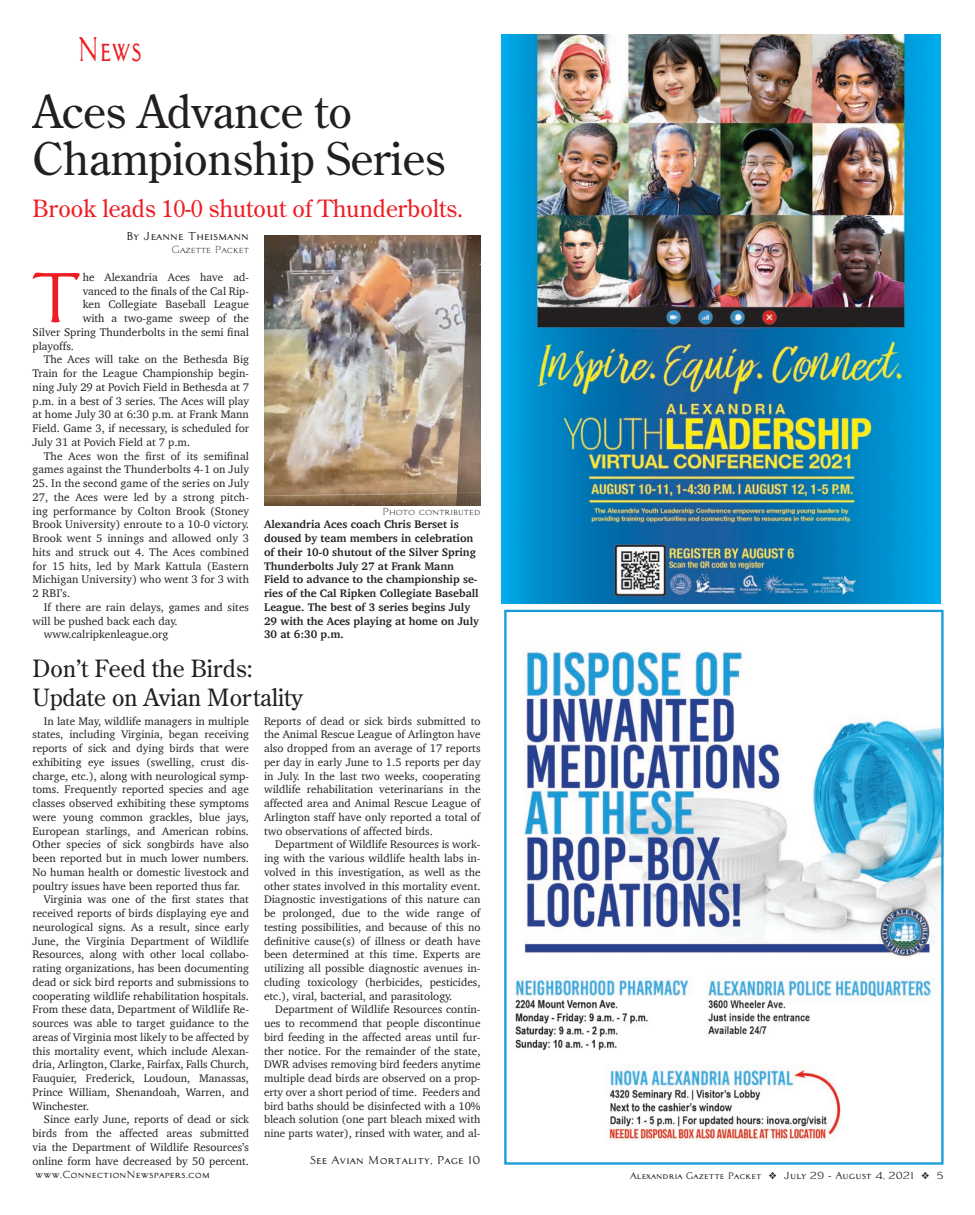
<style>
.page{position:relative;width:975px;height:1215px;background:#fff}
.page>*{position:absolute;margin:0;border:0;box-sizing:border-box;transform-origin:0 0}
.t1{font:69px "Architect Bold V";color:#ee1d23}
.t2{font:45px/47.5px "Century Old Style";color:#231f20}
.t3{font:33.75px "Architect Bold V";color:#ee1d23;scale:.7 1}
.t4{font:23.75px/28.8px "Century Old Style";color:#231f20}
.t5{font:23.75px "Century Old Style";color:#ee1d23}
.t6{font:11.25px/13.8px "Charter";color:#231f20;text-align:justify}
.t7{font:700 11.25px/13.8px "Charter";color:#231f20}
.t8{font:11.25px "Architect Bold V";color:#231f20}
.t9{font:10px "Architect Roman V";color:#231f20}
.t10{font:10px "Architect Bold V";color:#231f20}
.t11{font:9.25px "Architect Bold V";color:#231f20}
.s1{font-size:10px}
</style>
<div class="page">
<img style="left:523px;top:649px;width:418px;height:308px">
<img style="left:609px;top:1066px;width:232px;height:75px">
<img style="left:515px;top:977px;width:174px;height:73px">
<img style="left:707px;top:975px;width:228px;height:60px">
<div style="left:504px;top:610px;width:440px;height:555px;border:2px solid #199cd7"></div>
<img style="left:502px;top:35px;width:439px;height:568px">
<img style="left:264px;top:236px;width:217px;height:270px">
<h3 class="t3" style="left:78px;top:30px;width:94px">News</h3>
<h2 class="t2" style="left:32px;top:86px;width:414px">Aces Advance to<br>Championship Series</h2>
<h3 class="t5" style="left:32px;top:193px;width:432px">Brook leads 10-0 shutout of Thunderbolts.</h3>
<p class="t8" style="left:126px;top:229px;width:124px">By Jeanne Theismann</p>
<p class="t9" style="left:172px;top:244px;width:79px">Gazette Packet</p>
<h1 class="t1" style="left:29px;top:259px;width:55px">T</h1>
<p class="t6" style="left:83px;top:270px;width:168px">he Alexandria Aces have ad-</p>
<p class="t6" style="left:83px;top:284px;width:168px">vanced to the finals of the Cal Rip-</p>
<p class="t6" style="left:83px;top:298px;width:168px">ken Collegiate Baseball League</p>
<p class="t6" style="left:83px;top:311px;width:168px">with a two-game sweep of the</p>
<p class="t6" style="left:32px;top:325px;width:218px">Silver Spring Thunderbolts in the semi final</p>
<p class="t6" style="left:32px;top:339px;width:43px">playoffs.</p>
<p class="t6" style="left:44px;top:353px;width:207px">The Aces will take on the Bethesda Big</p>
<p class="t6" style="left:32px;top:366px;width:218px">Train for the League Championship begin-</p>
<p class="t6" style="left:32px;top:380px;width:218px">ning July 29 at Povich Field in Bethesda at 7</p>
<p class="t6" style="left:32px;top:394px;width:218px">p.m. in a best of 3 series. The Aces will play</p>
<p class="t6" style="left:32px;top:408px;width:218px">at home July 30 at 6:30 p.m. at Frank Mann</p>
<p class="t6" style="left:32px;top:421px;width:218px">Field. Game 3, if necessary, is scheduled for</p>
<p class="t6" style="left:32px;top:435px;width:159px">July 31 at Povich Field at 7 p.m.</p>
<p class="t6" style="left:44px;top:449px;width:207px">The Aces won the first of its semifinal</p>
<p class="t6" style="left:32px;top:463px;width:218px">games against the Thunderbolts 4-1 on July</p>
<p class="t6" style="left:32px;top:476px;width:218px">25. In the second game of the series on July 27, the Aces were led by a strong pitch&shy;ing performance by Colton Brook (Stoney Brook University) enroute to a 10-0 victory.<br>Brook went 5 innings and allowed only 3 hits and struck out 4. The Aces combined for 15 hits, led by Mark Kattula (Eastern Michigan University) who went 3 for 3 with 2 RBI’s.</p>
<p class="t6" style="left:44px;top:600px;width:207px">If there are rain delays, games and sites</p>
<p class="t6" style="left:32px;top:614px;width:147px">will be pushed back each day.</p>
<p class="t6" style="left:44px;top:628px;width:126px">www.calripkenleague.org</p>
<p class="t9" style="left:382px;top:506px;width:100px">Photo contributed</p>
<p class="t7" style="left:264px;top:518px;width:216px">Alexandria Aces coach Chris Berset is doused by team members in celebration of their 10-0 shutout of the Silver Spring Thunderbolts July 27 at Frank Mann Field to advance to the championship se&shy;ries of the Cal Ripken Collegiate Baseball League. The best of 3 series begins July 29 with the Aces playing at home on July 30 at 6:30 p.m.</p>
<h3 class="t4" style="left:32px;top:653px;width:272px">Don’t Feed the Birds:<br>Update on Avian Mortality</h3>
<p class="t6" style="left:44px;top:714px;width:207px">In late May, wildlife managers in multiple</p>
<p class="t6" style="left:32px;top:728px;width:218px">states, including Virginia, began receiving</p>
<p class="t6" style="left:32px;top:741px;width:218px">reports of sick and dying birds that were</p>
<p class="t6" style="left:32px;top:755px;width:218px">exhibiting eye issues (swelling, crust dis-</p>
<p class="t6" style="left:32px;top:769px;width:218px">charge, etc.), along with neurological symp-</p>
<p class="t6" style="left:32px;top:783px;width:218px">toms. Frequently reported species and age</p>
<p class="t6" style="left:32px;top:796px;width:218px">classes observed exhibiting these symptoms</p>
<p class="t6" style="left:32px;top:810px;width:218px">were young common grackles, blue jays,</p>
<p class="t6" style="left:32px;top:824px;width:218px">European starlings, and American robins.</p>
<p class="t6" style="left:32px;top:838px;width:218px">Other species of sick songbirds have also</p>
<p class="t6" style="left:32px;top:851px;width:218px">been reported but in much lower numbers.</p>
<p class="t6" style="left:32px;top:865px;width:218px">No human health or domestic livestock and</p>
<p class="t6" style="left:32px;top:879px;width:209px">poultry issues have been reported thus far.</p>
<p class="t6" style="left:44px;top:893px;width:207px">Virginia was one of the first states that</p>
<p class="t6" style="left:32px;top:906px;width:218px">received reports of birds displaying eye and</p>
<p class="t6" style="left:32px;top:920px;width:218px">neurological signs. As a result, since early</p>
<p class="t6" style="left:32px;top:934px;width:218px">June, the Virginia Department of Wildlife</p>
<p class="t6" style="left:32px;top:948px;width:218px">Resources, along with other local collabo-</p>
<p class="t6" style="left:32px;top:961px;width:218px">rating organizations, has been documenting</p>
<p class="t6" style="left:32px;top:975px;width:218px">dead or sick bird reports and submissions to</p>
<p class="t6" style="left:32px;top:989px;width:218px">cooperating wildlife rehabilitation hospitals.</p>
<p class="t6" style="left:32px;top:1003px;width:218px">From these data, Department of Wildlife Re-</p>
<p class="t6" style="left:32px;top:1016px;width:218px">sources was able to target guidance to the</p>
<p class="t6" style="left:32px;top:1030px;width:218px">areas of Virginia most likely to be affected by</p>
<p class="t6" style="left:32px;top:1044px;width:218px">this mortality event, which include Alexan-</p>
<p class="t6" style="left:32px;top:1058px;width:218px">dria, Arlington, Clarke, Fairfax, Falls Church,</p>
<p class="t6" style="left:32px;top:1071px;width:218px">Fauquier, Frederick, Loudoun, Manassas,</p>
<p class="t6" style="left:32px;top:1085px;width:218px">Prince William, Shenandoah, Warren, and</p>
<p class="t6" style="left:32px;top:1099px;width:58px">Winchester.</p>
<p class="t6" style="left:44px;top:1113px;width:207px">Since early June, reports of dead or sick</p>
<p class="t6" style="left:32px;top:1126px;width:218px">birds from the affected areas submitted</p>
<p class="t6" style="left:32px;top:1140px;width:218px">via the Department of Wildlife Resources’s</p>
<p class="t6" style="left:32px;top:1154px;width:218px">online form have decreased by 50 percent.</p>
<p class="t6" style="left:264px;top:714px;width:218px">Reports of dead or sick birds submitted to the Animal Rescue League of Arlington have also dropped from an average of 17 reports per day in early June to 1.5 reports per day in July. In the last two weeks, cooperating wildlife rehabilitation veterinarians in the affected area and Animal Rescue League of Arlington staff have only reported a total of two observations of affected birds.</p>
<p class="t6" style="left:264px;top:838px;width:218px;text-indent:11px">Department of Wildlife Resources is work&shy;ing with the various wildlife health labs in&shy;volved in this investigation, as well as the other states involved in this mortality event.<br>Diagnostic investigations of this nature can be prolonged, due to the wide range of testing possibilities, and because of this no definitive cause(s) of illness or death have been determined at this time. Experts are utilizing all possible diagnostic avenues in&shy;cluding toxicology (herbicides, pesticides, etc.), viral, bacterial, and parasitology.</p>
<p class="t6" style="left:264px;top:1003px;width:218px;text-indent:11px">Department of Wildlife Resources contin&shy;ues to recommend that people discontinue bird feeding in the affected areas until fur&shy;ther notice. For the remainder of the state, DWR advises removing bird feeders anytime multiple dead birds are observed on a prop&shy;erty over a short period of time. Feeders and bird baths should be disinfected with a 10% bleach solution (one part bleach mixed with nine parts water), rinsed with water, and al-</p>
<p class="t8" style="left:310px;top:1154px;width:172px">See Avian Mortality, Page 10</p>
<p class="t10" style="left:35px;top:1169px;width:176px">www.ConnectionNewspapers.com</p>
<p class="t11" style="left:630px;top:1170px;width:315px">Alexandria Gazette Packet ❖ <span class="s1">July 29 - August 4, 2021</span> ❖ <span class="s1">5</span></p>
</div>
